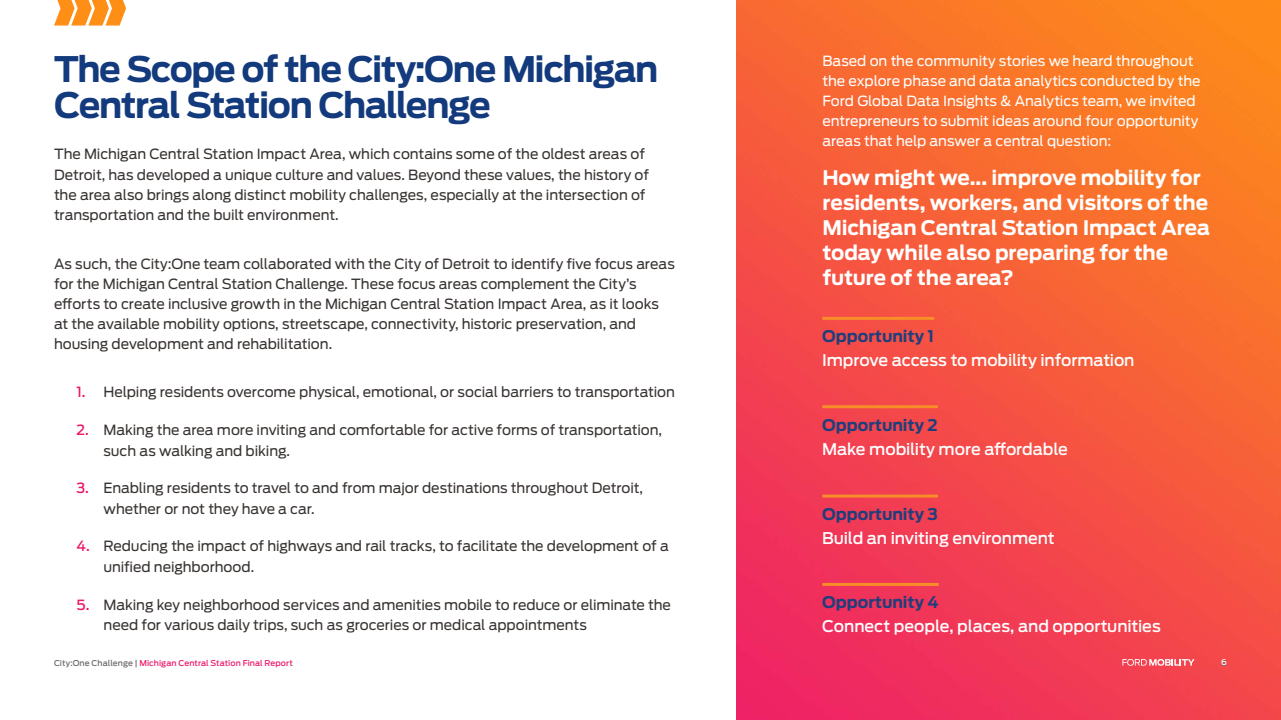
<style>
.page{position:relative;width:1281px;height:720px;background:#fff}
.page>*{position:absolute;margin:0;border:0;box-sizing:border-box;transform-origin:0 0}
.t1{font:700 35px/36px "Ford Antenna";letter-spacing:-.04em;color:#133a7c}
.t2{font:700 20px/25px "Ford Antenna";letter-spacing:-.005em;color:#fff}
.t3{font:500 16px "Ford Antenna";letter-spacing:-.005em;color:#fff}
.t4{font:700 16px "Ford Antenna";color:#203e7b}
.t5{font:14px/20px "Ford Antenna";letter-spacing:-.005em;color:#383331}
.t6{font:14px/20px "Ford Antenna";letter-spacing:-.005em;color:#fff}
.t7{font:500 8px "Ford Antenna";letter-spacing:.01em;color:#ec1869}
.t8{font:500 8px "Ford Antenna";color:#fff}
.s1{font-weight:500;color:#ec1869}
.s2{color:#6e6b69}
</style>
<div class="page">
<img style="left:736px;top:0;width:544px;height:720px">
<hr style="left:822px;top:583px;width:116px;height:3px;background:#f68d28">
<hr style="left:822px;top:495px;width:115px;height:3px;background:#f68d28">
<hr style="left:822px;top:405px;width:115px;height:3px;background:#f68d28">
<hr style="left:822px;top:317px;width:112px;height:3px;background:#f68d28">
<svg style="left:54px;top:0;width:72px;height:26px"></svg>
<svg style="left:1122px;top:659px;width:72px;height:7px"></svg>
<h1 class="t1" style="left:54px;top:48px;width:606px">The Scope of the City:One Michigan<br>Central Station Challenge</h1>
<p class="t5" style="left:54px;top:143px;width:596px">The Michigan Central Station Impact Area, which contains some of the oldest areas of Detroit, has developed a unique culture and values. Beyond these values, the history of the area also brings along distinct mobility challenges, especially at the intersection of transportation and the built environment.</p>
<p class="t5" style="left:54px;top:252px;width:622px">As such, the City:One team collaborated with the City of Detroit to identify fve focus areas for the Michigan Central Station Challenge. These focus areas complement the City’s eforts to create inclusive growth in the Michigan Central Station Impact Area, as it looks at the available mobility options, streetscape, connectivity, historic preservation, and housing development and rehabilitation.</p>
<p class="t5" style="left:76px;top:381px;width:599px"><span class="s1">1.</span> Helping residents overcome physical, emotional, or social barriers to transportation</p>
<p class="t5" style="left:104px;top:419px;width:560px;text-indent:-27px"><span class="s1">2.</span> Making the area more inviting and comfortable for active forms of transportation, such as walking and biking.</p>
<p class="t5" style="left:104px;top:477px;width:541px;text-indent:-27px"><span class="s1">3.</span> Enabling residents to travel to and from major destinations throughout Detroit, whether or not they have a car.</p>
<p class="t5" style="left:104px;top:535px;width:566px;text-indent:-27px"><span class="s1">4.</span> Reducing the impact of highways and rail tracks, to facilitate the development of a unifed neighborhood.</p>
<p class="t5" style="left:104px;top:593px;width:569px;text-indent:-27px"><span class="s1">5.</span> Making key neighborhood services and amenities mobile to reduce or eliminate the need for various daily trips, such as groceries or medical appointments</p>
<p class="t7" style="left:54px;top:656px;width:240px"><span class="s2">City:One Challenge |</span> Michigan Central Station Final Report</p>
<p class="t6" style="left:822px;top:49px;width:379px">Based on the community stories we heard throughout the explore phase and data analytics conducted by the Ford Global Data Insights &amp; Analytics team, we invited entrepreneurs to submit ideas around four opportunity areas that help answer a central question:</p>
<h2 class="t2" style="left:822px;top:163px;width:389px">How might we... improve mobility for residents, workers, and visitors of the Michigan Central Station Impact Area today while also preparing for the future of the area?</h2>
<h2 class="t4" style="left:822px;top:322px;width:113px">Opportunity 1</h2>
<p class="t3" style="left:822px;top:347px;width:314px">Improve access to mobility information</p>
<h2 class="t4" style="left:822px;top:410px;width:117px">Opportunity 2</h2>
<p class="t3" style="left:822px;top:435px;width:247px">Make mobility more afordable</p>
<h2 class="t4" style="left:822px;top:500px;width:117px">Opportunity 3</h2>
<p class="t3" style="left:822px;top:524px;width:234px">Build an inviting environment</p>
<h2 class="t4" style="left:822px;top:588px;width:118px">Opportunity 4</h2>
<p class="t3" style="left:822px;top:613px;width:340px">Connect people, places, and opportunities</p>
<p class="t8" style="left:1220px;top:655px;width:7px">6</p>
</div>
